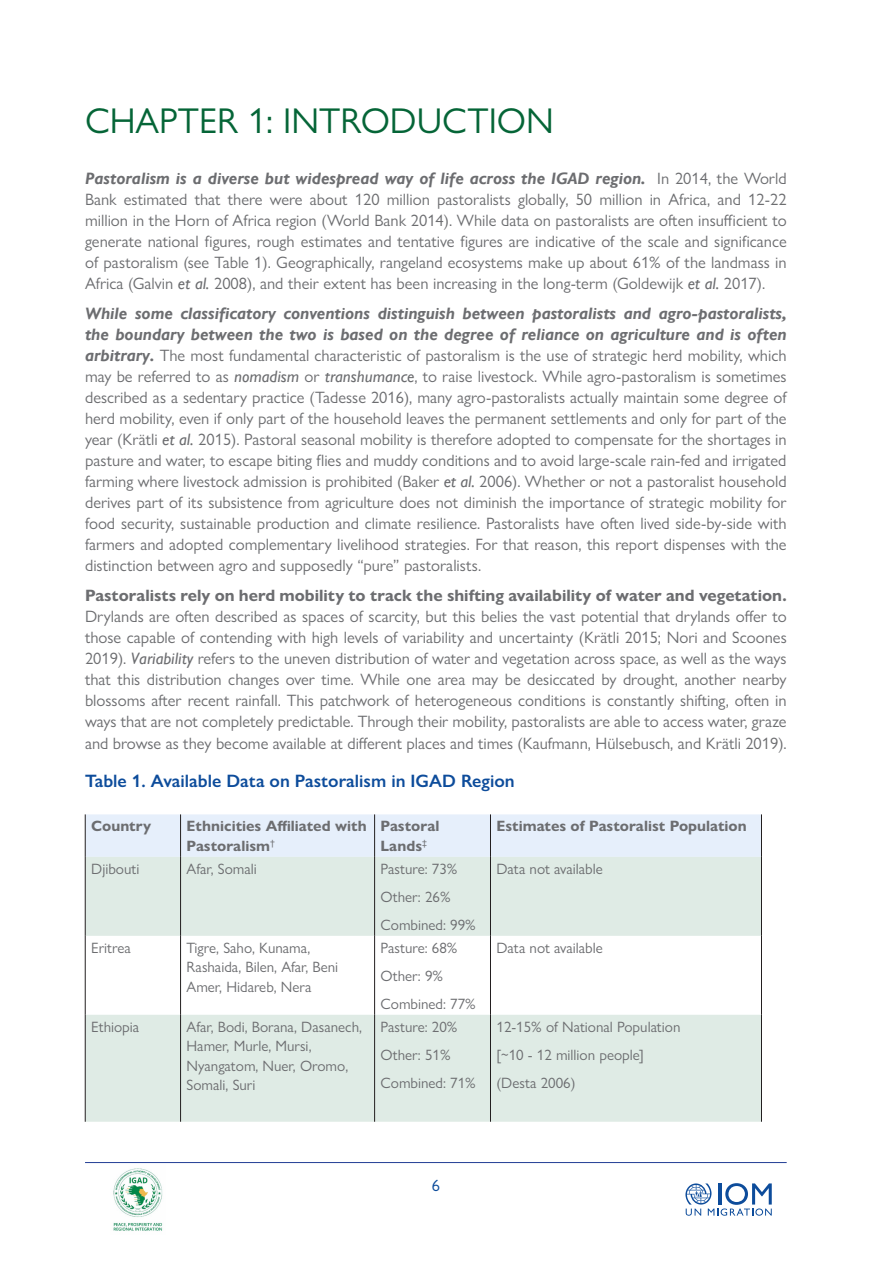
<style>
.page{position:relative;width:893px;height:1263px;background:#fff}
.page>*{position:absolute;margin:0;border:0;box-sizing:border-box;transform-origin:0 0}
.Second_Heading{font:36px "Gill Sans Nova";color:#056537}
.Third_Heading{font:600 18px "Gill Sans Nova";color:#0d4c9b}
.Body_Text{font:16.5px/21.1px "Gill Sans Nova";color:#6c6d70;text-align:justify}
.t1{font:16.5px "Gill Sans Nova";color:#0d4c9b}
.Body_Text-2{font:15px/19.5px "Gill Sans Nova";color:#6c6d70}
.Body_Text-3{font:700 15px/19.5px "Gill Sans Nova";color:#6c6d70}
.s1{font-weight:700;font-style:italic}
.s2{font-style:italic}
.s3{font-weight:700}
</style>
<div class="page">
<hr style="left:85px;top:1162px;width:702px;height:1px;background:#223e95">
<img style="left:113px;top:1168px;width:50px;height:63px">
<svg style="left:685px;top:1183px;width:87px;height:33px"></svg>
<div style="left:86px;top:814px;width:675px;height:43px;background:#e6effb"></div>
<svg style="left:86px;top:857px;width:675px;height:265px;fill:#dfebe5"></svg>
<hr style="left:85px;top:936px;width:1px;height:79px;background:#231f20">
<hr style="left:180px;top:936px;width:1px;height:79px;background:#231f20">
<hr style="left:374px;top:936px;width:1px;height:79px;background:#231f20">
<hr style="left:490px;top:936px;width:1px;height:79px;background:#231f20">
<hr style="left:761px;top:936px;width:1px;height:79px;background:#231f20">
<hr style="left:85px;top:814px;width:1px;height:43px;background:#231f20">
<hr style="left:180px;top:814px;width:1px;height:43px;background:#231f20">
<hr style="left:374px;top:814px;width:1px;height:43px;background:#231f20">
<hr style="left:490px;top:814px;width:1px;height:43px;background:#231f20">
<hr style="left:761px;top:814px;width:1px;height:43px;background:#231f20">
<hr style="left:85px;top:857px;width:1px;height:79px;background:#231f20">
<hr style="left:180px;top:857px;width:1px;height:79px;background:#231f20">
<hr style="left:374px;top:857px;width:1px;height:79px;background:#231f20">
<hr style="left:490px;top:857px;width:1px;height:79px;background:#231f20">
<hr style="left:761px;top:857px;width:1px;height:79px;background:#231f20">
<hr style="left:85px;top:1015px;width:1px;height:107px;background:#231f20">
<hr style="left:180px;top:1015px;width:1px;height:107px;background:#231f20">
<hr style="left:374px;top:1015px;width:1px;height:107px;background:#231f20">
<hr style="left:490px;top:1015px;width:1px;height:107px;background:#231f20">
<hr style="left:761px;top:1015px;width:1px;height:107px;background:#231f20">
<p class="Second_Heading" style="left:85px;top:98px;width:470px">CHAPTER 1: INTRODUCTION</p>
<p class="Body_Text" style="left:85px;top:167px;width:703px"><span class="s1">Pastoralism is a diverse but widespread way of life across the IGAD region.</span> In 2014, the World Bank estimated that there were about 120 million pastoralists globally, 50 million in Africa, and 12-22 million in the Horn of Africa region (World Bank 2014). While data on pastoralists are often insufficient to generate national figures, rough estimates and tentative figures are indicative of the scale and significance of pastoralism (see Table 1). Geographically, rangeland ecosystems make up about 61% of the landmass in Africa (Galvin <span class="s2">et al.</span> 2008), and their extent has been increasing in the long-term (Goldewijk <span class="s2">et al.</span> 2017).</p>
<p class="Body_Text" style="left:85px;top:302px;width:703px"><span class="s1">While some classificatory conventions distinguish between pastoralists and agro-pastoralists, the boundary between the two is based on the degree of reliance on agriculture and is often arbitrary.</span> The most fundamental characteristic of pastoralism is the use of strategic herd mobility, which may be referred to as <span class="s2">nomadism</span> or <span class="s2">transhumance</span>, to raise livestock. While agro-pastoralism is sometimes described as a sedentary practice (Tadesse 2016), many agro-pastoralists actually maintain some degree of herd mobility, even if only part of the household leaves the permanent settlements and only for part of the year (Krätli <span class="s2">et al.</span> 2015). Pastoral seasonal mobility is therefore adopted to compensate for the shortages in pasture and water, to escape biting flies and muddy conditions and to avoid large-scale rain-fed and irrigated farming where livestock admission is prohibited (Baker <span class="s2">et al.</span> 2006). Whether or not a pastoralist household derives part of its subsistence from agriculture does not diminish the importance of strategic mobility for food security, sustainable production and climate resilience. Pastoralists have often lived side-by-side with farmers and adopted complementary livelihood strategies. For that reason, this report dispenses with the distinction between agro and supposedly “pure” pastoralists.</p>
<p class="Body_Text" style="left:85px;top:585px;width:703px"><span class="s3">Pastoralists rely on herd mobility to track the shifting availability of water and vegetation.<br></span>Drylands are often described as spaces of scarcity, but this belies the vast potential that drylands offer to those capable of contending with high levels of variability and uncertainty (Krätli 2015; Nori and Scoones 2019). <span class="s2">Variability</span> refers to the uneven distribution of water and vegetation across space, as well as the ways that this distribution changes over time. While one area may be desiccated by drought, another nearby blossoms after recent rainfall. This patchwork of heterogeneous conditions is constantly shifting, often in ways that are not completely predictable. Through their mobility, pastoralists are able to access water, graze and browse as they become available at different places and times (Kaufmann, Hülsebusch, and Krätli 2019).</p>
<p class="Third_Heading" style="left:85px;top:770px;width:431px">Table 1. Available Data on Pastoralism in IGAD Region</p>
<p class="Body_Text-3" style="left:91px;top:816px;width:62px">Country</p>
<p class="Body_Text-3" style="left:187px;top:816px;width:182px">Ethnicities Affiliated with<br>Pastoralism<sup>†</sup></p>
<p class="Body_Text-3" style="left:381px;top:816px;width:60px">Pastoral<br>Lands<sup>‡</sup></p>
<p class="Body_Text-3" style="left:496px;top:816px;width:252px">Estimates of Pastoralist Population</p>
<p class="Body_Text-2" style="left:91px;top:859px;width:50px">Djibouti</p>
<p class="Body_Text-2" style="left:187px;top:859px;width:72px">Afar, Somali</p>
<p class="Body_Text-2" style="left:381px;top:859px;width:78px">Pasture: 73%</p>
<p class="Body_Text-2" style="left:381px;top:887px;width:71px">Other: 26%</p>
<p class="Body_Text-2" style="left:381px;top:915px;width:97px">Combined: 99%</p>
<p class="Body_Text-2" style="left:496px;top:859px;width:108px">Data not available</p>
<p class="Body_Text-2" style="left:91px;top:938px;width:41px">Eritrea</p>
<p class="Body_Text-2" style="left:187px;top:938px;width:153px">Tigre, Saho, Kunama,<br>Rashaida, Bilen, Afar, Beni<br>Amer, Hidareb, Nera</p>
<p class="Body_Text-2" style="left:381px;top:938px;width:78px">Pasture: 68%</p>
<p class="Body_Text-2" style="left:381px;top:966px;width:64px">Other: 9%</p>
<p class="Body_Text-2" style="left:381px;top:994px;width:97px">Combined: 77%</p>
<p class="Body_Text-2" style="left:91px;top:1017px;width:49px">Ethiopia</p>
<p class="Body_Text-2" style="left:187px;top:1017px;width:177px">Afar, Bodi, Borana, Dasanech,<br>Hamer, Murle, Mursi,<br>Nyangatom, Nuer, Oromo,<br>Somali, Suri</p>
<p class="Body_Text-2" style="left:381px;top:1017px;width:78px">Pasture: 20%</p>
<p class="Body_Text-2" style="left:381px;top:1045px;width:71px">Other: 51%</p>
<p class="Body_Text-2" style="left:381px;top:1073px;width:97px">Combined: 71%</p>
<p class="Body_Text-2" style="left:496px;top:938px;width:108px">Data not available</p>
<p class="Body_Text-2" style="left:496px;top:1017px;width:185px">12-15% of National Population</p>
<p class="Body_Text-2" style="left:496px;top:1045px;width:149px">[~10 - 12 million people]</p>
<p class="Body_Text-2" style="left:496px;top:1073px;width:80px">(Desta 2006)</p>
<p class="t1" style="left:432px;top:1175px;width:10px">6</p>
</div>
